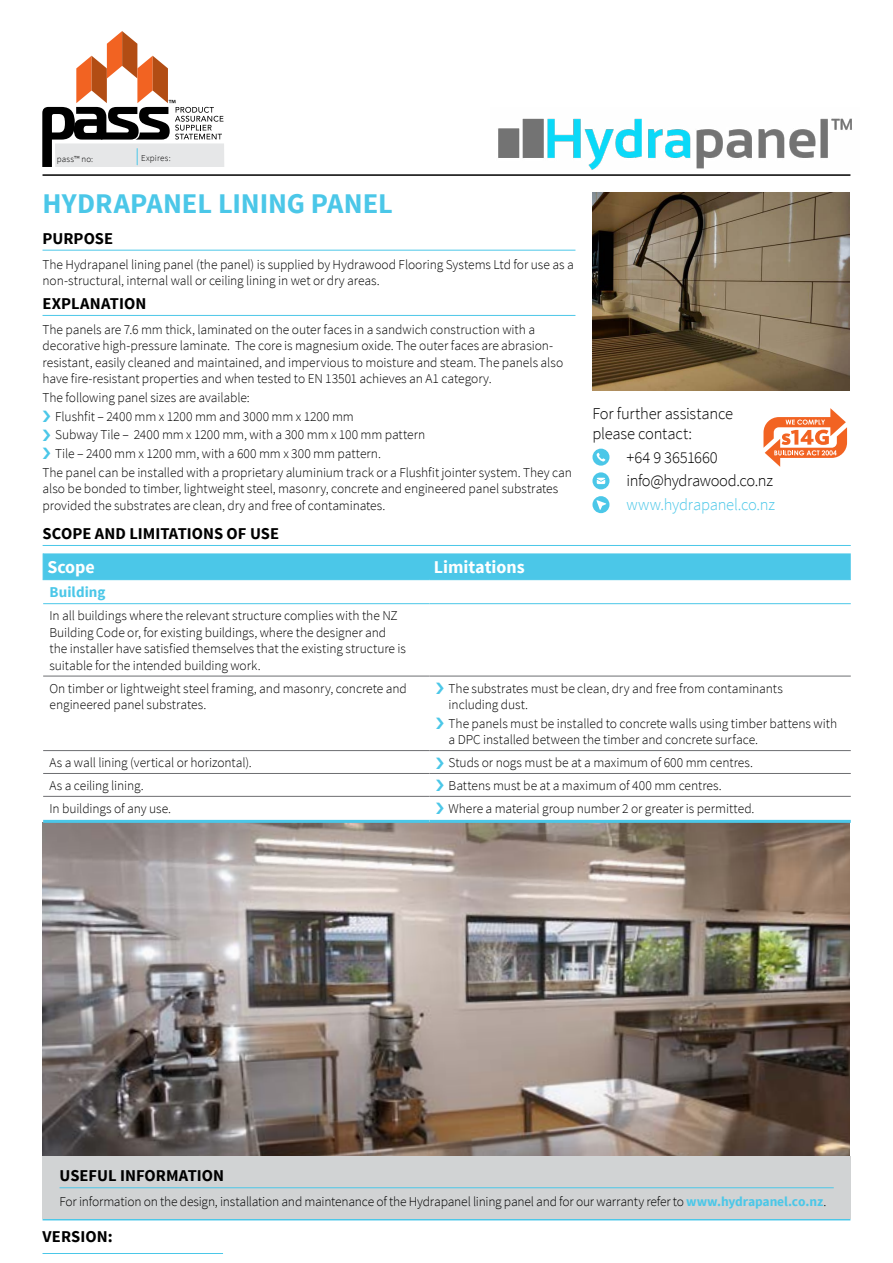
<style>
.page{position:relative;width:893px;height:1263px;background:#fff}
.page>*{position:absolute;margin:0;border:0;box-sizing:border-box;transform-origin:0 0}
.t1{font:700 28.5px "Source Sans Pro";letter-spacing:-.005em;color:#4bc7e8}
.Head_2_White{font:700 18px "Source Sans Pro";color:#fff}
.Head_1{font:700 16.5px "Source Sans Pro";letter-spacing:.005em;color:#000}
.Contact_text{font:300 16.5px/19.5px "Source Sans Pro";letter-spacing:-.015em;color:#000}
.Contact_text-2{font:300 16.5px "Source Sans Pro";letter-spacing:-.015em;color:#4bc7e8}
.Head_3{font:700 15px "Source Sans Pro";letter-spacing:.005em;color:#4bc7e8}
.Body_text{font:300 13.5px/16.5px "Source Sans Pro";letter-spacing:-.005em;color:#000}
.t2{font:12px "Myriad Pro";color:#000}
.t3{font:300 9px "Source Sans Pro";letter-spacing:.025em;color:#000}
.s1{font-weight:700;color:#4bc7e8}
</style>
<div class="page">
<img style="left:498px;top:118px;width:354px;height:52px">
<img style="left:43px;top:823px;width:806px;height:333px">
<hr style="left:43px;top:250px;width:532px;height:1px;background:#4bc7e8">
<hr style="left:43px;top:315px;width:532px;height:1px;background:#4bc7e8">
<hr style="left:43px;top:174px;width:807px;height:2px;background:#000">
<hr style="left:43px;top:1219px;width:807px;height:1px;background:#4bc7e8">
<svg style="left:42px;top:31px;width:181px;height:136px"></svg>
<svg style="left:592px;top:449px;width:17px;height:17px"></svg>
<svg style="left:592px;top:472px;width:17px;height:17px"></svg>
<svg style="left:592px;top:496px;width:17px;height:17px"></svg>
<svg style="left:763px;top:408px;width:85px;height:59px"></svg>
<hr style="left:43px;top:1253px;width:180px;height:1px;background:#4bc7e8">
<div style="left:43px;top:1156px;width:808px;height:63px;background:#d1d3d4"></div>
<hr style="left:60px;top:1187px;width:774px;height:1px;background:#4bc7e8">
<hr style="left:43px;top:545px;width:808px;height:1px;background:#4bc7e8">
<hr style="left:43px;top:676px;width:386px;height:1px;background:#6d6e71">
<hr style="left:429px;top:676px;width:422px;height:1px;background:#6d6e71">
<hr style="left:43px;top:750px;width:386px;height:1px;background:#6d6e71">
<hr style="left:429px;top:750px;width:422px;height:1px;background:#6d6e71">
<hr style="left:43px;top:773px;width:386px;height:1px;background:#6d6e71">
<hr style="left:429px;top:773px;width:422px;height:1px;background:#6d6e71">
<div style="left:43px;top:553px;width:808px;height:26px;background:#4bc7e8"></div>
<hr style="left:43px;top:579px;width:386px;height:1px;background:#4bc7e8">
<hr style="left:429px;top:579px;width:422px;height:1px;background:#4bc7e8">
<hr style="left:43px;top:603px;width:386px;height:1px;background:#4bc7e8">
<hr style="left:429px;top:603px;width:422px;height:1px;background:#4bc7e8">
<hr style="left:43px;top:796px;width:386px;height:1px;background:#6d6e71">
<hr style="left:429px;top:796px;width:422px;height:1px;background:#6d6e71">
<hr style="left:43px;top:820px;width:386px;height:3px;background:#4bc7e8">
<hr style="left:429px;top:820px;width:422px;height:3px;background:#4bc7e8">
<img style="left:592px;top:192px;width:257px;height:198px">
<p class="t2" style="left:169px;top:97px;width:9px">™</p>
<p class="t3" style="left:57px;top:153px;width:38px">pass™ no:</p>
<p class="t3" style="left:141px;top:153px;width:31px">Expires:</p>
<p class="t1" style="left:43px;top:186px;width:352px">HYDRAPANEL LINING PANEL</p>
<p class="Head_1" style="left:43px;top:227px;width:72px">PURPOSE</p>
<p class="Body_text" style="left:43px;top:256px;width:533px">The Hydrapanel lining panel (the panel) is supplied by Hydrawood Flooring Systems Ltd for use as a non-structural, internal wall or ceiling lining in wet or dry areas.</p>
<p class="Head_1" style="left:43px;top:293px;width:105px">EXPLANATION</p>
<p class="Body_text" style="left:43px;top:321px;width:522px">The panels are 7.6 mm thick, laminated on the outer faces in a sandwich construction with a decorative high-pressure laminate. The core is magnesium oxide. The outer faces are abrasion&shy;resistant, easily cleaned and maintained, and impervious to moisture and steam. The panels also have fire-resistant properties and when tested to EN 13501 achieves an A1 category.</p>
<p class="Body_text" style="left:43px;top:389px;width:209px">The following panel sizes are available:</p>
<p class="Body_text" style="left:55px;top:408px;width:300px">Flushfit – 2400 mm x 1200 mm and 3000 mm x 1200 mm</p>
<p class="Body_text" style="left:55px;top:427px;width:372px">Subway Tile – 2400 mm x 1200 mm, with a 300 mm x 100 mm pattern</p>
<p class="Body_text" style="left:55px;top:445px;width:327px">Tile – 2400 mm x 1200 mm, with a 600 mm x 300 mm pattern.</p>
<p class="Body_text" style="left:43px;top:464px;width:531px">The panel can be installed with a proprietary aluminium track or a Flushfit jointer system. They can also be bonded to timber, lightweight steel, masonry, concrete and engineered panel substrates provided the substrates are clean, dry and free of contaminates.</p>
<p class="Contact_text" style="left:592px;top:404px;width:142px">For further assistance please contact:</p>
<p class="Contact_text" style="left:626px;top:447px;width:93px">+64 9 3651660</p>
<p class="Contact_text" style="left:626px;top:471px;width:148px">info@hydrawood.co.nz</p>
<p class="Contact_text-2" style="left:626px;top:495px;width:150px">www.hydrapanel.co.nz</p>
<p class="Head_1" style="left:43px;top:523px;width:238px">SCOPE AND LIMITATIONS OF USE</p>
<p class="Head_2_White" style="left:47px;top:556px;width:49px">Scope</p>
<p class="Head_2_White" style="left:434px;top:556px;width:93px">Limitations</p>
<p class="Head_3" style="left:50px;top:583px;width:58px">Building</p>
<p class="Body_text" style="left:50px;top:607px;width:358px">In all buildings where the relevant structure complies with the NZ Building Code or, for existing buildings, where the designer and the installer have satisfied themselves that the existing structure is suitable for the intended building work.</p>
<p class="Body_text" style="left:50px;top:680px;width:359px">On timber or lightweight steel framing, and masonry, concrete and engineered panel substrates.</p>
<p class="Body_text" style="left:449px;top:680px;width:336px">The substrates must be clean, dry and free from contaminants including dust.</p>
<p class="Body_text" style="left:449px;top:715px;width:390px">The panels must be installed to concrete walls using timber battens with a DPC installed between the timber and concrete surface.</p>
<p class="Body_text" style="left:50px;top:754px;width:204px">As a wall lining (vertical or horizontal).</p>
<p class="Body_text" style="left:449px;top:754px;width:306px">Studs or nogs must be at a maximum of 600 mm centres.</p>
<p class="Body_text" style="left:50px;top:777px;width:96px">As a ceiling lining.</p>
<p class="Body_text" style="left:449px;top:777px;width:275px">Battens must be at a maximum of 400 mm centres.</p>
<p class="Body_text" style="left:50px;top:800px;width:123px">In buildings of any use.</p>
<p class="Body_text" style="left:449px;top:800px;width:307px">Where a material group number 2 or greater is permitted.</p>
<p class="Head_1" style="left:60px;top:1165px;width:166px">USEFUL INFORMATION</p>
<p class="Body_text" style="left:60px;top:1193px;width:769px">For information on the design, installation and maintenance of the Hydrapanel lining panel and for our warranty refer to <span class="s1">www.hydrapanel.co.nz</span>.</p>
<p class="Head_1" style="left:43px;top:1226px;width:72px">VERSION:</p>
</div>
